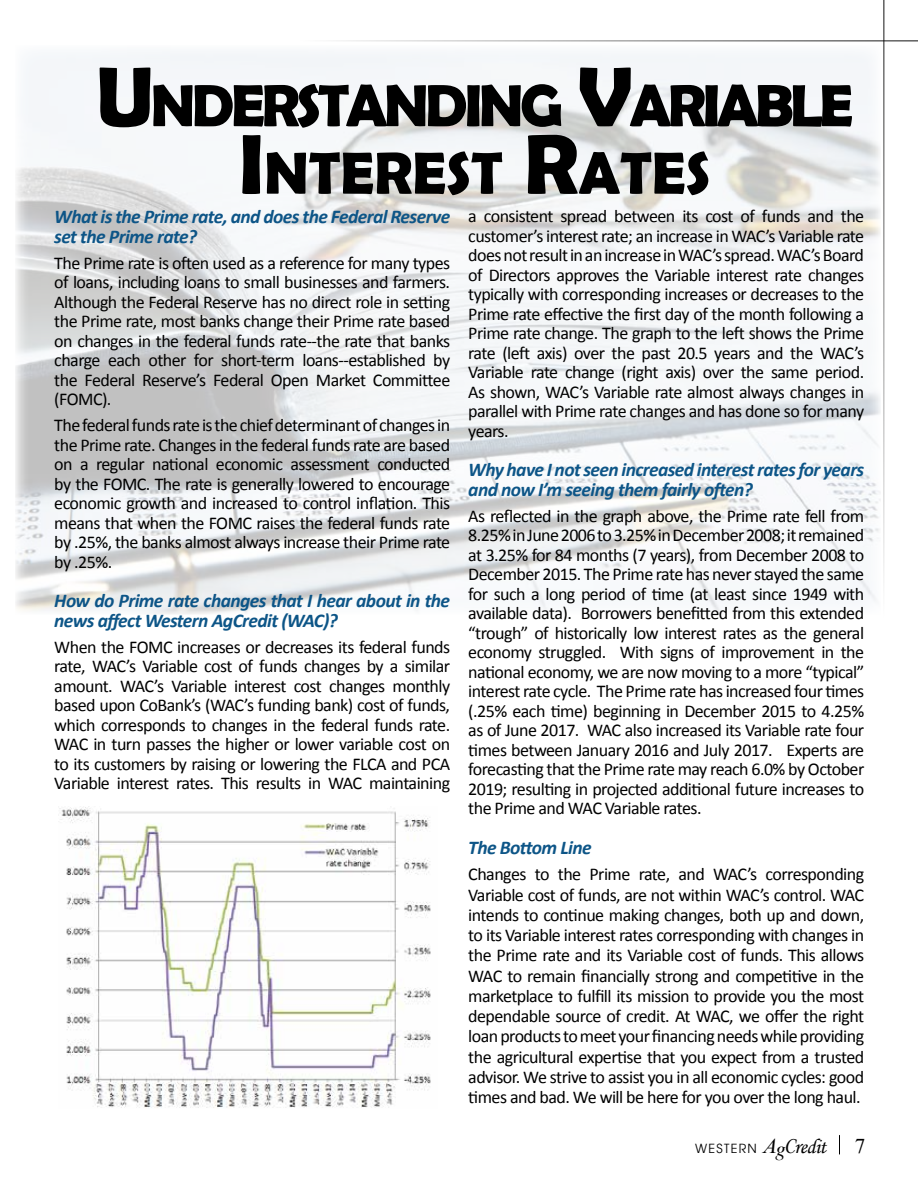
<style>
.page{position:relative;width:918px;height:1188px;background:#fff}
.page>*{position:absolute;margin:0;border:0;box-sizing:border-box;transform-origin:0 0}
.t1{font:700 59.85px/67.5px "Berlin Sans FB Demi";letter-spacing:-.055em;color:#000;text-align:center}
.t2{font:italic 700 19.5px/19.5px "Calibri";letter-spacing:-.03em;color:#0d5587}
.t3{font:18px/19.5px "Calibri";letter-spacing:-.03em;color:#000;text-align:justify}
.t4{font:12.6px "Avant Garde";letter-spacing:.1em;color:#000}
.s1{font-size:85.65px}
.s2{font-family:"Times New Roman";font-style:italic;font-size:21px}
.s3{font-family:"Times";font-style:italic;font-size:21px}
.s4{font-family:"Monotype Corsiva";font-size:21px}
.s5{font-family:"Times New Roman";font-size:21px}
</style>
<div class="page">
<svg style="left:839px;top:1135px;width:1px;height:19px"></svg>
<hr style="left:300px;top:40px;width:618px;height:1px;background:#000">
<hr style="left:884px;top:0;width:1px;height:618px;background:#000">
<img style="left:15px;top:52px;width:866px;height:562px">
<img style="left:59px;top:806px;width:372px;height:302px">
<h1 class="t1" style="left:96px;top:71px;width:759px"><span class="s1">U</span>NDERSTANDING <span class="s1">V</span>ARIABLE<br><span class="s1">I</span>NTEREST <span class="s1">R</span>ATES</h1>
<p class="t2" style="left:54px;top:207px;width:397px">What is the Prime rate, and does the Federal Reserve set the Prime rate?</p>
<p class="t3" style="left:54px;top:253px;width:398px">The Prime rate is often used as a reference for many types of loans, including loans to small businesses and farmers.<br>Although the Federal Reserve has no direct role in setting the Prime rate, most banks change their Prime rate based on changes in the federal funds rate--the rate that banks charge each other for short-term loans--established by the Federal Reserve’s Federal Open Market Committee (FOMC).</p>
<p class="t3" style="left:54px;top:416px;width:397px">The federal funds rate is the chief determinant of changes in the Prime rate. Changes in the federal funds rate are based on a regular national economic assessment conducted by the FOMC. The rate is generally lowered to encourage economic growth and increased to control inflation. This means that when the FOMC raises the federal funds rate by .25%, the banks almost always increase their Prime rate by .25%.</p>
<p class="t2" style="left:54px;top:591px;width:397px">How do Prime rate changes that I hear about in the news affect Western AgCredit (WAC)?</p>
<p class="t3" style="left:54px;top:637px;width:397px">When the FOMC increases or decreases its federal funds rate, WAC’s Variable cost of funds changes by a similar amount. WAC’s Variable interest cost changes monthly based upon CoBank’s (WAC’s funding bank) cost of funds, which corresponds to changes in the federal funds rate.<br>WAC in turn passes the higher or lower variable cost on to its customers by raising or lowering the FLCA and PCA Variable interest rates. This results in WAC maintaining</p>
<p class="t3" style="left:468px;top:206px;width:397px">a consistent spread between its cost of funds and the customer’s interest rate; an increase in WAC’s Variable rate does not result in an increase in WAC’s spread. WAC’s Board of Directors approves the Variable interest rate changes typically with corresponding increases or decreases to the Prime rate effective the first day of the month following a Prime rate change. The graph to the left shows the Prime rate (left axis) over the past 20.5 years and the WAC’s Variable rate change (right axis) over the same period.<br>As shown, WAC’s Variable rate almost always changes in parallel with Prime rate changes and has done so for many years.</p>
<p class="t2" style="left:468px;top:460px;width:398px">Why have I not seen increased interest rates for years and now I’m seeing them fairly often?</p>
<p class="t3" style="left:468px;top:506px;width:398px">As reflected in the graph above, the Prime rate fell from 8.25% in June 2006 to 3.25% in December 2008; it remained at 3.25% for 84 months (7 years), from December 2008 to December 2015. The Prime rate has never stayed the same for such a long period of time (at least since 1949 with available data). Borrowers benefitted from this extended “trough” of historically low interest rates as the general economy struggled. With signs of improvement in the national economy, we are now moving to a more “typical” interest rate cycle. The Prime rate has increased four times (.25% each time) beginning in December 2015 to 4.25% as of June 2017. WAC also increased its Variable rate four times between January 2016 and July 2017. Experts are forecasting that the Prime rate may reach 6.0% by October 2019; resulting in projected additional future increases to the Prime and WAC Variable rates.</p>
<p class="t2" style="left:468px;top:837px;width:125px">The Bottom Line</p>
<p class="t3" style="left:468px;top:864px;width:397px;line-height:20.2px">Changes to the Prime rate, and WAC’s corresponding Variable cost of funds, are not within WAC’s control. WAC intends to continue making changes, both up and down, to its Variable interest rates corresponding with changes in the Prime rate and its Variable cost of funds. This allows WAC to remain financially strong and competitive in the marketplace to fulfill its mission to provide you the most dependable source of credit. At WAC, we offer the right loan products to meet your financing needs while providing the agricultural expertise that you expect from a trusted advisor. We strive to assist you in all economic cycles: good times and bad. We will be here for you over the long haul.</p>
<p class="t4" style="left:695px;top:1140px;width:172px">WESTERN <span class="s2">A</span><span class="s3">g</span><span class="s4">Credit</span> <span class="s5">7</span></p>
</div>
